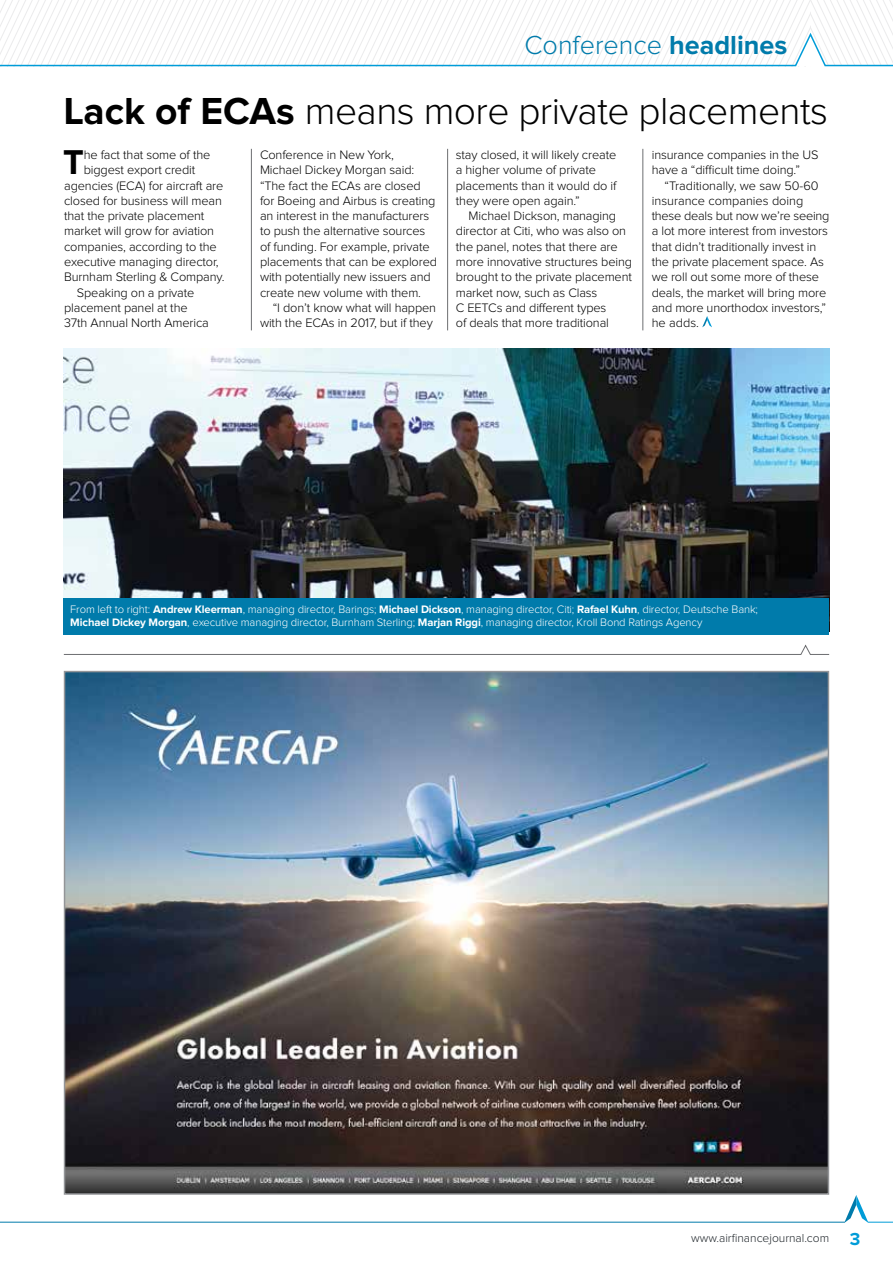
<style>
.page{position:relative;width:893px;height:1263px;background:#fff}
.page>*{position:absolute;margin:0;border:0;box-sizing:border-box;transform-origin:0 0}
.t1{font:300 39px "Proxima Nova";letter-spacing:-.015em;color:#000}
.t2{font:700 35.7px "Proxima Nova";color:#000}
.t3{font:300 27px "Proxima Nova";color:#007bab}
.t4{font:300 12.75px/15.3px "Proxima Nova";letter-spacing:-.01em;color:#000}
.t5{font:300 12px "Proxima Nova";color:#1d2328}
.t6{font:300 11.25px/13.5px "Proxima Nova";letter-spacing:-.01em;color:#fff}
.s1{font-weight:700}
.s2{font-weight:700;font-size:18px;color:#009cd8}
</style>
<div class="page">
<hr style="left:0;top:1222px;width:845px;height:1px;background:#007bab">
<svg style="left:0;top:0;width:893px;height:67px"></svg>
<svg style="left:702px;top:316px;width:10px;height:11px"></svg>
<hr style="left:251px;top:149px;width:1px;height:181px;background:#6d6e71">
<hr style="left:447px;top:149px;width:1px;height:181px;background:#6d6e71">
<hr style="left:642px;top:149px;width:1px;height:181px;background:#6d6e71">
<img style="left:64px;top:349px;width:765px;height:249px">
<div style="left:64px;top:598px;width:765px;height:36px;background:#007bab"></div>
<svg style="left:63px;top:644px;width:767px;height:11px"></svg>
<img style="left:67px;top:674px;width:759px;height:518px">
<svg style="left:844px;top:1195px;width:49px;height:28px"></svg>
<h3 class="t3" style="left:524px;top:33px;width:264px">Conference <span class="s1">headlines</span></h3>
<h1 class="t1" style="left:64px;top:94px;width:766px"><span class="s1">Lack of ECAs</span> means more private placements</h1>
<h2 class="t2" style="left:63px;top:146px;width:22px">T</h2>
<p class="t4" style="left:84px;top:148px;width:128px">he fact that some of the</p>
<p class="t4" style="left:260px;top:148px;width:179px">Conference in New York,<br>Michael Dickey Morgan said: “The fact the ECAs are closed for Boeing and Airbus is creating an interest in the manufacturers to push the alternative sources of funding. For example, private placements that can be explored with potentially new issuers and create new volume with them.</p>
<p class="t4" style="left:260px;top:301px;width:178px;text-align:right">“I don’t know what will happen with the ECAs in 2017, but if they</p>
<p class="t4" style="left:652px;top:148px;width:168px">insurance companies in the US have a “difficult time doing.”</p>
<p class="t4" style="left:652px;top:178px;width:179px;text-indent:13px">“Traditionally, we saw 50-60 insurance companies doing these deals but now we’re seeing a lot more interest from investors that didn’t traditionally invest in the private placement space. As we roll out some more of these deals, the market will bring more and more unorthodox investors,” he adds.</p>
<p class="t4" style="left:456px;top:148px;width:162px">stay closed, it will likely create a higher volume of private placements than it would do if they were open again.”</p>
<p class="t4" style="left:456px;top:209px;width:178px;text-indent:13px">Michael Dickson, managing director at Citi, who was also on the panel, notes that there are more innovative structures being brought to the private placement market now, such as Class<br>C EETCs and different types<br>of deals that more traditional</p>
<p class="t4" style="left:84px;top:163px;width:113px">biggest export credit</p>
<p class="t4" style="left:64px;top:178px;width:161px">agencies (ECA) for aircraft are</p>
<p class="t4" style="left:64px;top:193px;width:159px">closed for business will mean</p>
<p class="t4" style="left:64px;top:209px;width:142px">that the private placement</p>
<p class="t4" style="left:64px;top:224px;width:151px">market will grow for aviation</p>
<p class="t4" style="left:64px;top:239px;width:154px">companies, according to the</p>
<p class="t4" style="left:64px;top:255px;width:156px">executive managing director,</p>
<p class="t4" style="left:64px;top:270px;width:162px">Burnham Sterling &amp; Company.</p>
<p class="t4" style="left:77px;top:285px;width:119px">Speaking on a private</p>
<p class="t4" style="left:64px;top:301px;width:125px">placement panel at the</p>
<p class="t4" style="left:64px;top:316px;width:146px">37th Annual North America</p>
<p class="t6" style="left:70px;top:603px;width:689px">From left to right: <span class="s1">Andrew Kleerman</span>, managing director, Barings; <span class="s1">Michael Dickson</span>, managing director, Citi; <span class="s1">Rafael Kuhn</span>, director, Deutsche Bank;<br><span class="s1">Michael Dickey Morgan</span>, executive managing director, Burnham Sterling; <span class="s1">Marjan Riggi</span>, managing director, Kroll Bond Ratings Agency</p>
<p class="t5" style="left:691px;top:1233px;width:171px">www.airfinancejournal.com <span class="s2">3</span></p>
</div>
